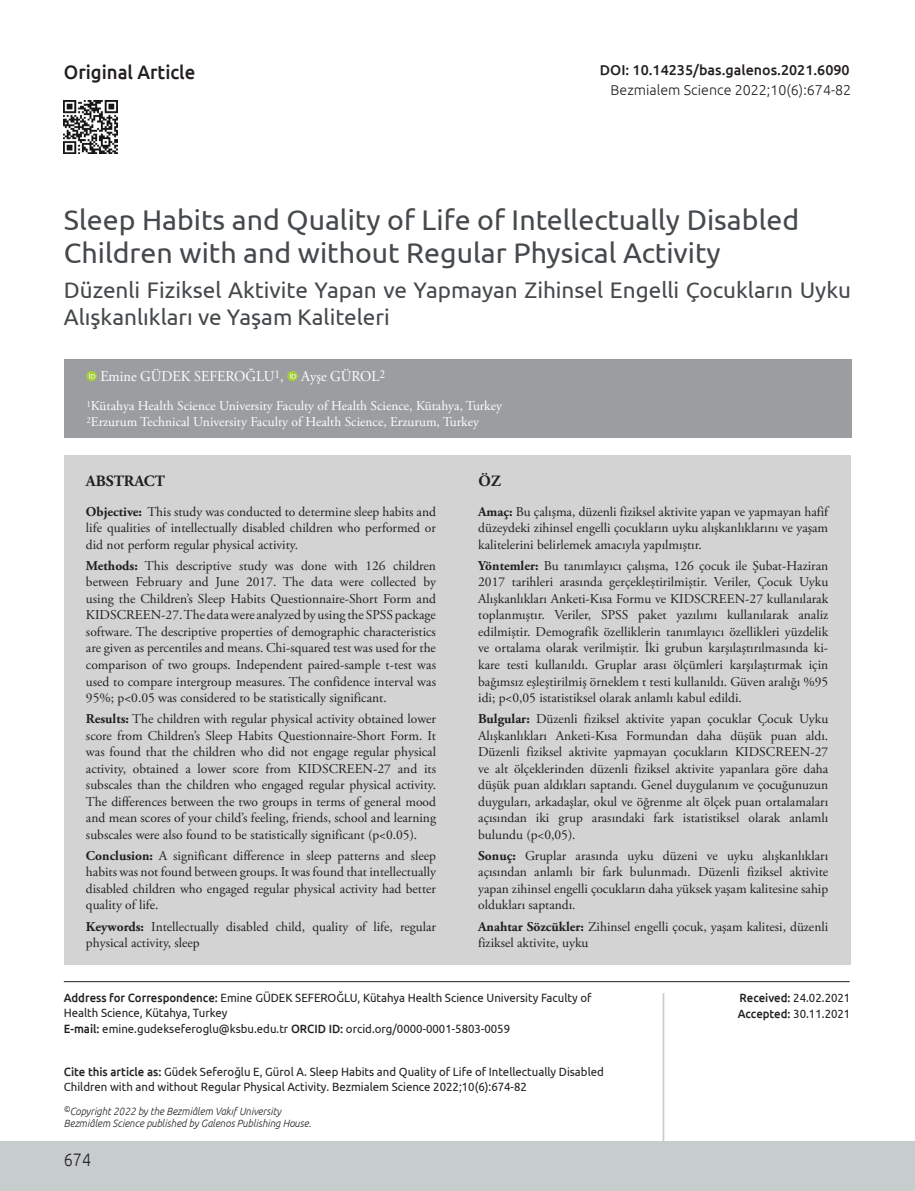
<style>
.page{position:relative;width:915px;height:1191px;background:#fff}
.page>*{position:absolute;margin:0;border:0;box-sizing:border-box;transform-origin:0 0}
.BASLIK{font:28.5px/33px "Ubuntu";color:#45494c}
._2__BASLIK{font:22.5px/27px "Ubuntu";color:#45494c}
.t1{font:500 19.5px "Ubuntu";color:#231f20;scale:.95 1}
.t2{font:300 18px "Ubuntu";color:#231f20;scale:.9 1}
.OZET{font:700 15.75px "Adobe Garamond Pro";color:#231f20}
.YAZARLAR{font:15px "Adobe Garamond Pro";color:#fff;scale:.95 1}
.DOİ{font:500 14.25px "Ubuntu";color:#231f20}
.SAYFA_ARA{font:300 14.25px "Ubuntu";color:#231f20}
.OZET-2{font:13.5px/16.5px "Adobe Garamond Pro";color:#231f20;text-align:justify}
.KURUM{font:13.5px "Adobe Garamond Pro";color:#fff}
.CITE_AS{font:12px/15px "Ubuntu";color:#231f20;scale:.95 1}
.t3{font:italic 300 10.5px/12px "Ubuntu";color:#231f20;scale:.95 1}
.s1{font-weight:700}
.s2{font-weight:500}
</style>
<div class="page">
<div style="left:0;top:1141px;width:914px;height:50px;background:#c7cccd"></div>
<div style="left:64px;top:359px;width:786px;height:78px;background:#9b9da1"></div>
<div style="left:64px;top:455px;width:786px;height:510px;background:#d2d3d2"></div>
<svg style="left:86px;top:371px;width:11px;height:10px"></svg>
<svg style="left:89px;top:373px;width:6px;height:5px"></svg>
<svg style="left:287px;top:371px;width:10px;height:10px"></svg>
<svg style="left:290px;top:373px;width:6px;height:5px"></svg>
<hr style="left:64px;top:981px;width:785px;height:1px;background:#231f20">
<img style="left:64px;top:100px;width:53px;height:54px">
<hr style="left:662px;top:993px;width:2px;height:148px;background:#c7cccd">
<p class="t1" style="left:64px;top:60px;width:140px">Original Article</p>
<p class="DOİ" style="left:599px;top:61px;width:251px">DOI: 10.14235/bas.galenos.2021.6090</p>
<p class="SAYFA_ARA" style="left:610px;top:81px;width:242px">Bezmialem Science 2022;10(6):674-82</p>
<p class="BASLIK" style="left:64px;top:202px;width:736px">Sleep Habits and Quality of Life of Intellectually Disabled<br>Children with and without Regular Physical Activity</p>
<p class="_2__BASLIK" style="left:64px;top:276px;width:788px">Düzenli Fiziksel Aktivite Yapan ve Yapmayan Zihinsel Engelli Çocukların Uyku<br>Alışkanlıkları ve Yaşam Kaliteleri</p>
<p class="YAZARLAR" style="left:100px;top:367px;width:301px">Emine GÜDEK SEFEROĞLU<sup>1</sup>, Ayşe GÜROL<sup>2</sup></p>
<p class="KURUM" style="left:86px;top:397px;width:417px"><sup>1</sup>Kütahya Health Science University Faculty of Health Science, Kütahya, Turkey</p>
<p class="KURUM" style="left:86px;top:414px;width:394px"><sup>2</sup>Erzurum Technical University Faculty of Health Science, Erzurum, Turkey</p>
<p class="OZET" style="left:86px;top:472px;width:80px">ABSTRACT</p>
<p class="OZET" style="left:478px;top:472px;width:24px">ÖZ</p>
<p class="OZET-2" style="left:86px;top:504px;width:351px"><span class="s1">Objective:</span> This study was conducted to determine sleep habits and life qualities of intellectually disabled children who performed or did not perform regular physical activity.</p>
<p class="OZET-2" style="left:86px;top:558px;width:351px"><span class="s1">Methods:</span> This descriptive study was done with 126 children between February and June 2017. The data were collected by using the Children’s Sleep Habits Questionnaire-Short Form and KIDSCREEN-27. The data were analyzed by using the SPSS package software. The descriptive properties of demographic characteristics are given as percentiles and means. Chi-squared test was used for the comparison of two groups. Independent paired-sample t-test was used to compare intergroup measures. The confidence interval was 95%; p&lt;0.05 was considered to be statistically significant.</p>
<p class="OZET-2" style="left:86px;top:711px;width:351px"><span class="s1">Results:</span> The children with regular physical activity obtained lower score from Children’s Sleep Habits Questionnaire-Short Form. It was found that the children who did not engage regular physical activity, obtained a lower score from KIDSCREEN-27 and its subscales than the children who engaged regular physical activity.<br>The differences between the two groups in terms of general mood and mean scores of your child’s feeling, friends, school and learning subscales were also found to be statistically significant (p&lt;0.05).</p>
<p class="OZET-2" style="left:86px;top:848px;width:351px"><span class="s1">Conclusion:</span> A significant difference in sleep patterns and sleep habits was not found between groups. It was found that intellectually disabled children who engaged regular physical activity had better quality of life.</p>
<p class="OZET-2" style="left:86px;top:918px;width:351px"><span class="s1">Keywords:</span> Intellectually disabled child, quality of life, regular physical activity, sleep</p>
<p class="OZET-2" style="left:478px;top:504px;width:351px"><span class="s1">Amaç:</span> Bu çalışma, düzenli fiziksel aktivite yapan ve yapmayan hafif düzeydeki zihinsel engelli çocukların uyku alışkanlıklarını ve yaşam kalitelerini belirlemek amacıyla yapılmıştır.</p>
<p class="OZET-2" style="left:478px;top:558px;width:351px"><span class="s1">Yöntemler:</span> Bu tanımlayıcı çalışma, 126 çocuk ile Şubat-Haziran 2017 tarihleri arasında gerçekleştirilmiştir. Veriler, Çocuk Uyku Alışkanlıkları Anketi-Kısa Formu ve KIDSCREEN-27 kullanılarak toplanmıştır. Veriler, SPSS paket yazılımı kullanılarak analiz edilmiştir. Demografik özelliklerin tanımlayıcı özellikleri yüzdelik ve ortalama olarak verilmiştir. İki grubun karşılaştırılmasında ki&shy;kare testi kullanıldı. Gruplar arası ölçümleri karşılaştırmak için bağımsız eşleştirilmiş örneklem t testi kullanıldı. Güven aralığı %95 idi; p&lt;0,05 istatistiksel olarak anlamlı kabul edildi.</p>
<p class="OZET-2" style="left:478px;top:711px;width:351px"><span class="s1">Bulgular:</span> Düzenli fiziksel aktivite yapan çocuklar Çocuk Uyku Alışkanlıkları Anketi-Kısa Formundan daha düşük puan aldı.<br>Düzenli fiziksel aktivite yapmayan çocukların KIDSCREEN-27 ve alt ölçeklerinden düzenli fiziksel aktivite yapanlara göre daha düşük puan aldıkları saptandı. Genel duygulanım ve çocuğunuzun duyguları, arkadaşlar, okul ve öğrenme alt ölçek puan ortalamaları açısından iki grup arasındaki fark istatistiksel olarak anlamlı bulundu (p&lt;0,05).</p>
<p class="OZET-2" style="left:478px;top:848px;width:351px"><span class="s1">Sonuç:</span> Gruplar arasında uyku düzeni ve uyku alışkanlıkları açısından anlamlı bir fark bulunmadı. Düzenli fiziksel aktivite yapan zihinsel engelli çocukların daha yüksek yaşam kalitesine sahip oldukları saptandı.</p>
<p class="OZET-2" style="left:478px;top:918px;width:351px"><span class="s1">Anahtar Sözcükler:</span> Zihinsel engelli çocuk, yaşam kalitesi, düzenli fiziksel aktivite, uyku</p>
<p class="CITE_AS" style="left:64px;top:990px;width:556px"><span class="s2">Address for Correspondence:</span> Emine GÜDEK SEFEROĞLU, Kütahya Health Science University Faculty of<br>Health Science, Kütahya, Turkey</p>
<p class="CITE_AS" style="left:64px;top:1021px;width:471px"><span class="s2">E-mail:</span> emine.gudekseferoglu@ksbu.edu.tr <span class="s2">ORCID ID:</span> orcid.org/0000-0001-5803-0059</p>
<p class="CITE_AS" style="left:64px;top:1064px;width:569px"><span class="s2">Cite this article as:</span> Güdek Seferoğlu E, Gürol A. Sleep Habits and Quality of Life of Intellectually Disabled<br>Children with and without Regular Physical Activity. Bezmialem Science 2022;10(6):674-82</p>
<p class="t3" style="left:64px;top:1105px;width:262px"><sup>©</sup>Copyright 2022 by the Bezmiâlem Vakıf University<br>Bezmiâlem Science published by Galenos Publishing House.</p>
<h3 class="t2" style="left:64px;top:1148px;width:32px">674</h3>
<p class="CITE_AS" style="left:739px;top:990px;width:118px"><span class="s2">Received:</span> 24.02.2021</p>
<p class="CITE_AS" style="left:737px;top:1006px;width:120px"><span class="s2">Accepted:</span> 30.11.2021</p>
</div>
